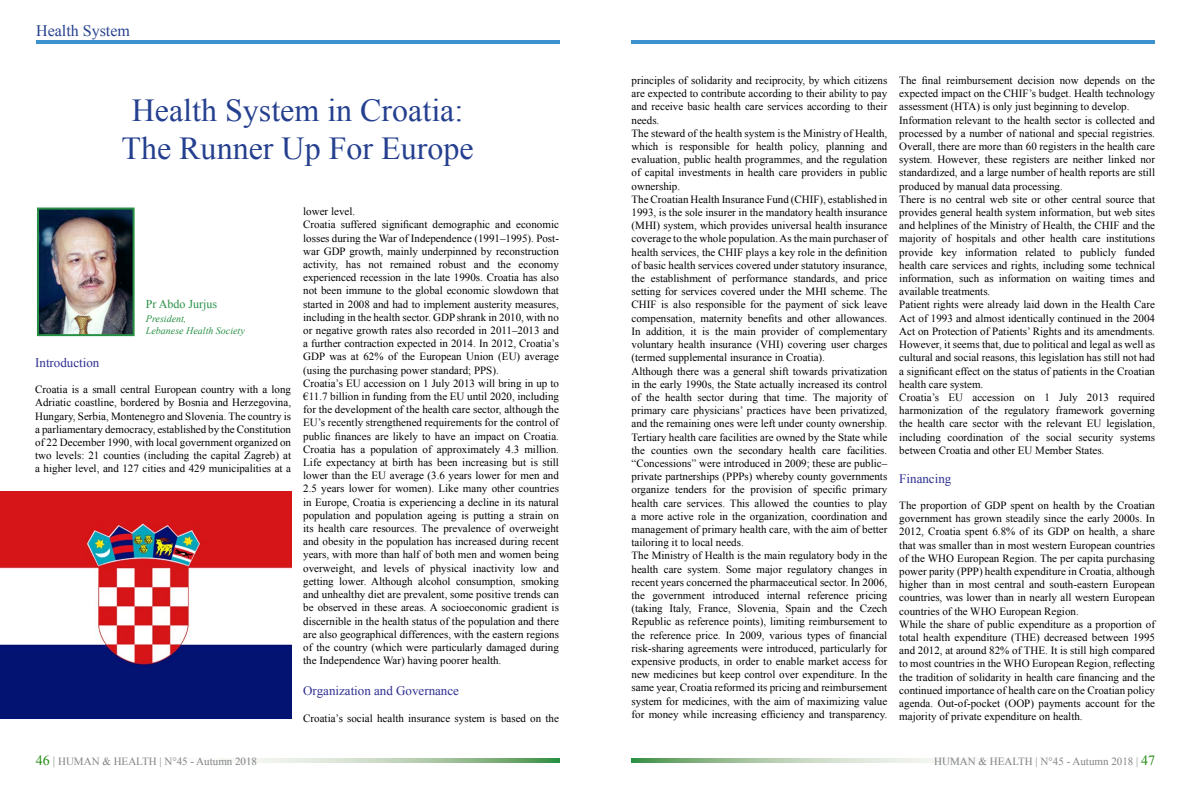
<style>
.page{position:relative;width:1191px;height:794px;background:#fff}
.page>*{position:absolute;margin:0;border:0;box-sizing:border-box;transform-origin:0 0}
.t1{font:32px/38px "Times New Roman";color:#25408f;text-align:center}
.t2{font:16px "Times New Roman";color:#25408f}
.t3{font:13px "Times New Roman";color:#2e3092}
.t4{font:12px "Times New Roman";color:#279045}
.t5{font:11px/13.2px "Times New Roman";color:#000}
.t6{font:11px "Times New Roman";color:#808285}
.t7{font:italic 10px/12px "Times New Roman";color:#279045}
.s1{font-size:14px;color:#228b0f}
.s2{font-size:12px}
</style>
<div class="page">
<svg style="left:229px;top:758px;width:330px;height:5px;background:#b4cfb1"></svg>
<svg style="left:631px;top:758px;width:328px;height:5px;background:#b5cfb2"></svg>
<hr style="left:36px;top:41px;width:523px;height:3px;background:#3c91cf">
<hr style="left:631px;top:41px;width:524px;height:3px;background:#3c91cf">
<img style="left:40px;top:210px;width:92px;height:123px">
<div style="left:37px;top:207px;width:98px;height:129px;border:2px solid #279045"></div>
<img style="left:0;top:491px;width:291px;height:227px">
<h2 class="t2" style="left:36px;top:20px;width:95px">Health System</h2>
<h1 class="t1" style="left:121px;top:90px;width:353px">Health System in Croatia:<br>The Runner Up For Europe</h1>
<p class="t4" style="left:146px;top:295px;width:73px">Pr Abdo Jurjus</p>
<p class="t7" style="left:146px;top:312px;width:100px">President,<br>Lebanese Health Society</p>
<p class="t3" style="left:35px;top:354px;width:66px">Introduction</p>
<p class="t5" style="left:35px;top:383px;width:257px;text-align:justify">Croatia is a small central European country with a long Adriatic coastline, bordered by Bosnia and Herzegovina, Hungary, Serbia, Montenegro and Slovenia. The country is a parliamentary democracy, established by the Constitution of 22 December 1990, with local government organized on two levels: 21 counties (including the capital Zagreb) at a higher level, and 127 cities and 429 municipalities at a</p>
<p class="t5" style="left:303px;top:205px;width:257px">lower level.<br>Croatia suffered significant demographic and economic losses during the War of Independence (1991–1995). Post&shy;war GDP growth, mainly underpinned by reconstruction activity, has not remained robust and the economy experienced recession in the late 1990s. Croatia has also not been immune to the global economic slowdown that started in 2008 and had to implement austerity measures, including in the health sector. GDP shrank in 2010, with no or negative growth rates also recorded in 2011–2013 and a further contraction expected in 2014. In 2012, Croatia’s GDP was at 62% of the European Union (EU) average (using the purchasing power standard; PPS).<br>Croatia’s EU accession on 1 July 2013 will bring in up to €11.7 billion in funding from the EU until 2020, including for the development of the health care sector, although the EU’s recently strengthened requirements for the control of public finances are likely to have an impact on Croatia.<br>Croatia has a population of approximately 4.3 million.<br>Life expectancy at birth has been increasing but is still lower than the EU average (3.6 years lower for men and 2.5 years lower for women). Like many other countries in Europe, Croatia is experiencing a decline in its natural population and population ageing is putting a strain on its health care resources. The prevalence of overweight and obesity in the population has increased during recent years, with more than half of both men and women being overweight, and levels of physical inactivity low and getting lower. Although alcohol consumption, smoking and unhealthy diet are prevalent, some positive trends can be observed in these areas. A socioeconomic gradient is discernible in the health status of the population and there are also geographical differences, with the eastern regions of the country (which were particularly damaged during the Independence War) having poorer health.</p>
<p class="t3" style="left:303px;top:682px;width:157px">Organization and Governance</p>
<p class="t5" style="left:303px;top:711px;width:257px">Croatia’s social health insurance system is based on the</p>
<p class="t5" style="left:631px;top:74px;width:257px">principles of solidarity and reciprocity, by which citizens are expected to contribute according to their ability to pay and receive basic health care services according to their needs.<br>The steward of the health system is the Ministry of Health, which is responsible for health policy, planning and evaluation, public health programmes, and the regulation of capital investments in health care providers in public ownership.<br>The Croatian Health Insurance Fund (CHIF), established in 1993, is the sole insurer in the mandatory health insurance (MHI) system, which provides universal health insurance coverage to the whole population. As the main purchaser of health services, the CHIF plays a key role in the definition of basic health services covered under statutory insurance, the establishment of performance standards, and price setting for services covered under the MHI scheme. The CHIF is also responsible for the payment of sick leave compensation, maternity benefits and other allowances.<br>In addition, it is the main provider of complementary voluntary health insurance (VHI) covering user charges (termed supplemental insurance in Croatia).<br>Although there was a general shift towards privatization in the early 1990s, the State actually increased its control of the health sector during that time. The majority of primary care physicians’ practices have been privatized, and the remaining ones were left under county ownership.<br>Tertiary health care facilities are owned by the State while the counties own the secondary health care facilities. “Concessions” were introduced in 2009; these are public– private partnerships (PPPs) whereby county governments organize tenders for the provision of specific primary health care services. This allowed the counties to play a more active role in the organization, coordination and management of primary health care, with the aim of better tailoring it to local needs.<br>The Ministry of Health is the main regulatory body in the health care system. Some major regulatory changes in recent years concerned the pharmaceutical sector. In 2006, the government introduced internal reference pricing (taking Italy, France, Slovenia, Spain and the Czech Republic as reference points), limiting reimbursement to the reference price. In 2009, various types of financial risk-sharing agreements were introduced, particularly for expensive products, in order to enable market access for new medicines but keep control over expenditure. In the same year, Croatia reformed its pricing and reimbursement system for medicines, with the aim of maximizing value for money while increasing efficiency and transparency.</p>
<p class="t5" style="left:899px;top:74px;width:257px">The final reimbursement decision now depends on the expected impact on the CHIF’s budget. Health technology assessment (HTA) is only just beginning to develop.<br>Information relevant to the health sector is collected and processed by a number of national and special registries.<br>Overall, there are more than 60 registers in the health care system. However, these registers are neither linked nor standardized, and a large number of health reports are still produced by manual data processing.<br>There is no central web site or other central source that provides general health system information, but web sites and helplines of the Ministry of Health, the CHIF and the majority of hospitals and other health care institutions provide key information related to publicly funded health care services and rights, including some technical information, such as information on waiting times and available treatments.<br>Patient rights were already laid down in the Health Care Act of 1993 and almost identically continued in the 2004<br>Act on Protection of Patients’ Rights and its amendments.<br>However, it seems that, due to political and legal as well as cultural and social reasons, this legislation has still not had a significant effect on the status of patients in the Croatian health care system.<br>Croatia’s EU accession on 1 July 2013 required harmonization of the regulatory framework governing the health care sector with the relevant EU legislation, including coordination of the social security systems between Croatia and other EU Member States.</p>
<p class="t3" style="left:899px;top:469px;width:53px">Financing</p>
<p class="t5" style="left:899px;top:498px;width:257px">The proportion of GDP spent on health by the Croatian government has grown steadily since the early 2000s. In 2012, Croatia spent 6.8% of its GDP on health, a share that was smaller than in most western European countries of the WHO European Region. The per capita purchasing power parity (PPP) health expenditure in Croatia, although higher than in most central and south-eastern European countries, was lower than in nearly all western European countries of the WHO European Region.<br>While the share of public expenditure as a proportion of total health expenditure (THE) decreased between 1995 and 2012, at around 82% of THE. It is still high compared to most countries in the WHO European Region, reflecting the tradition of solidarity in health care financing and the continued importance of health care on the Croatian policy agenda. Out-of-pocket (OOP) payments account for the majority of private expenditure on health.</p>
<p class="t6" style="left:36px;top:754px;width:223px"><span class="s1">46</span> <span class="s2">|</span> HUMAN &amp; HEALTH | N°45 - Autumn 2018</p>
<p class="t6" style="left:934px;top:754px;width:222px">HUMAN &amp; HEALTH | N°45 - Autumn 2018 | <span class="s1">47</span></p>
</div>
